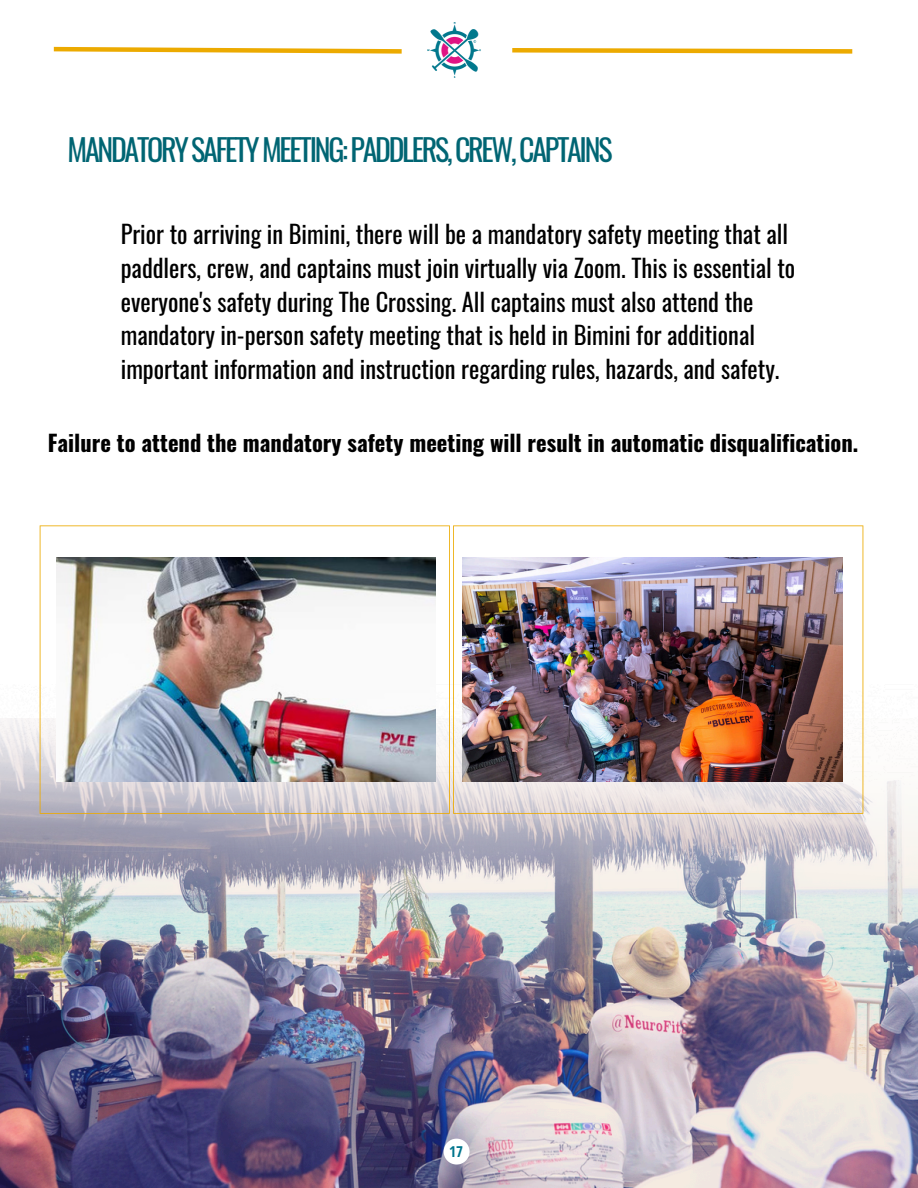
<style>
.page{position:relative;width:918px;height:1188px;background:#fff}
.page>*{position:absolute;margin:0;border:0;box-sizing:border-box;transform-origin:0 0}
.t1{font:30px "Oswald";letter-spacing:-.075em;color:#006573}
.t2{font:24.45px "Oswald";color:#000}
.t3{font:700 22.5px "Oswald";color:#000}
.t4{font:700 15px "Open Sans Condensed";color:#00758d}
</style>
<div class="page">
<img style="left:0;top:1105px;width:918px;height:83px">
<img style="left:0;top:684px;width:918px;height:421px">
<img style="left:0;top:685px;width:918px;height:303px">
<svg style="left:444px;top:1139px;width:26px;height:26px"></svg>
<img style="left:427px;top:23px;width:54px;height:55px">
<svg style="left:53px;top:46px;width:349px;height:8px"></svg>
<svg style="left:512px;top:48px;width:341px;height:6px;background:#f0bf3f"></svg>
<img style="left:40px;top:525px;width:410px;height:289px">
<img style="left:453px;top:525px;width:410px;height:289px">
<p class="t1" style="left:67px;top:126px;width:547px">MANDATORYSAFETYMEETING:PADDLERS,CREW,CAPTAINS</p>
<p class="t2" style="left:121px;top:215px;width:669px">Prior to arriving in Bimini, there will be a mandatory safety meeting that all</p>
<p class="t2" style="left:121px;top:249px;width:676px">paddlers, crew, and captains must join virtually via Zoom. This is essential to</p>
<p class="t2" style="left:121px;top:282px;width:634px">everyone's safety during The Crossing. All captains must also attend the</p>
<p class="t2" style="left:121px;top:316px;width:636px">mandatory in-person safety meeting that is held in Bimini for additional</p>
<p class="t2" style="left:121px;top:350px;width:660px">important information and instruction regarding rules, hazards, and safety.</p>
<p class="t3" style="left:48px;top:425px;width:812px">Failure to attend the mandatory safety meeting will result in automatic disqualification.</p>
<p class="t4" style="left:449px;top:1141px;width:15px">17</p>
</div>
